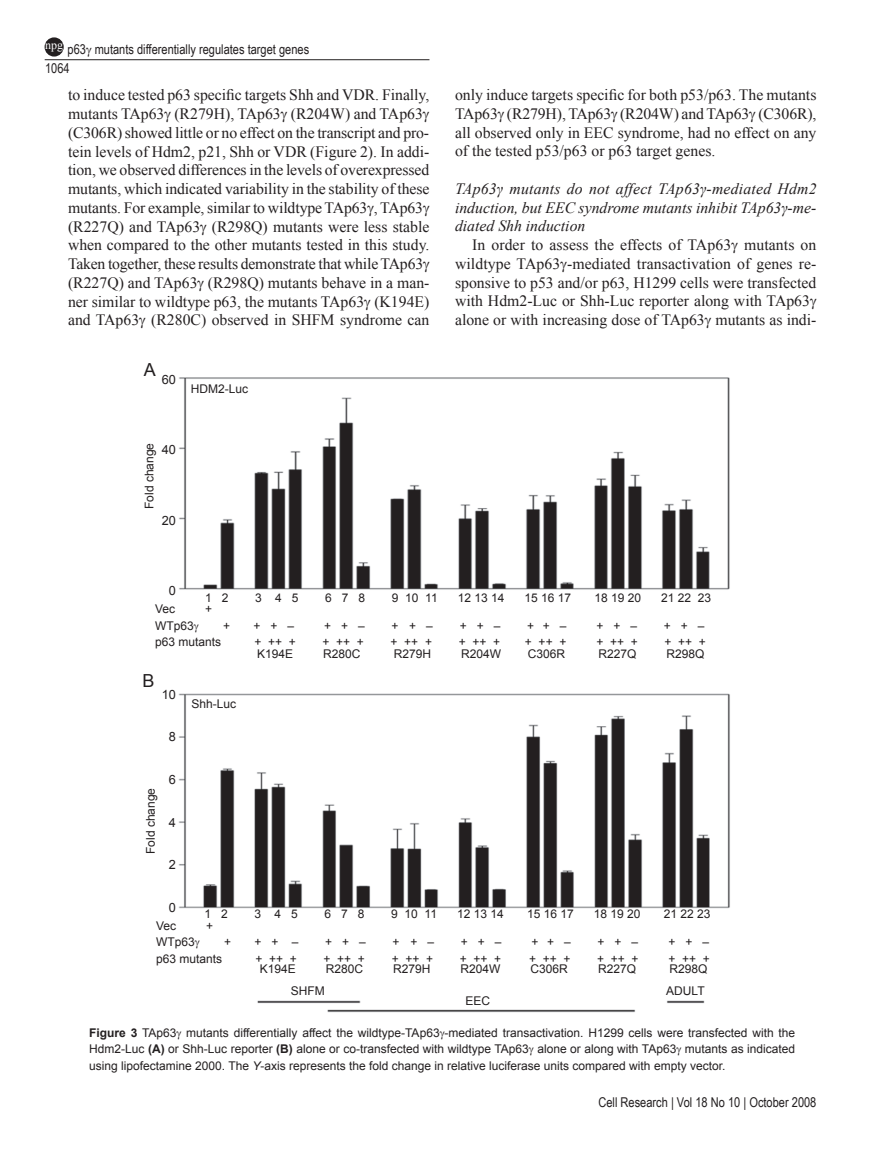
<style>
.page{position:relative;width:893px;height:1170px;background:#fff}
.page>*{position:absolute;margin:0;border:0;box-sizing:border-box;transform-origin:0 0}
.t1{font:18px "Arial MT2";color:#231f20}
.t2{font:15.75px/18.8px "Times New Roman PSMT2";color:#231f20;text-align:justify}
.t3{font:15.75px/18.8px "Times New Roman";color:#231f20}
.t4{font:italic 15.75px/18.8px "Times New Roman";color:#231f20}
.t5{font:15.75px "Times New Roman PS Italic MT2";color:#231f20}
.t6{font:13.5px/18.1px "Arial Narrow";color:#231f20}
.t7{font:12.75px "Arial MT2";color:#231f20}
.t8{font:12px "Arial MT2";color:#231f20}
.t9{font:12px "Arial";color:#231f20}
.t10{font:12px "Times New Roman PSMT2";color:#fff}
.s1{font-family:"Times New Roman PSMT2"}
.s2{font-family:"Times New Roman"}
.s3{font-weight:700}
.s4{font-family:"Arial MT2"}
.s5{font-family:"Arial";font-weight:700}
.s6{font-style:italic}
</style>
<div class="page">
<hr style="left:45px;top:59px;width:384px;height:1px;background:#231f20">
<div style="left:45px;top:38px;width:18px;height:18px;background:#231f20;border-radius:50%"></div>
<div style="left:45px;top:37px;width:19px;height:20px;border:2px solid #231f20;border-radius:50%"></div>
<img style="left:178px;top:377px;width:552px;height:636px">
<svg style="left:194px;top:624px;width:5px;height:8px"></svg>
<svg style="left:195px;top:940px;width:5px;height:8px"></svg>
<p class="t10" style="left:45px;top:37px;width:19px">npg</p>
<p class="t6" style="left:45px;top:40px;width:266px;text-indent:23px">p63 mutants differentially regulates target genes<br>1064</p>
<p class="t3" style="left:68px;top:85px;width:363px">to induce tested p63 specific targets Shh and VDR. Finally, <span class="s1">mutants TAp63</span> (R279H), TAp63 (R204W) and TAp63 (C306R) showed little or no effect on the transcript and pro&shy;tein levels of Hdm2, p21, Shh or VDR (Figure 2). In addi<span class="s1">-</span></p>
<p class="t2" style="left:68px;top:160px;width:363px">tion, we observed differences in the levels of overexpressed mutants, which indicated variability in the stability of these mutants. For example, similar to wildtype TAp63 , TAp63</p>
<p class="t3" style="left:68px;top:217px;width:363px">(R227Q) and TAp63 (R298Q) mutants were less stable</p>
<p class="t2" style="left:68px;top:235px;width:363px">when compared to the other mutants tested in this study.<br>Taken together, these results demonstrate that while TAp63</p>
<p class="t3" style="left:68px;top:273px;width:363px">(R227Q) and TAp63 (R298Q) mutants behave in a man<span class="s1">-</span></p>
<p class="t2" style="left:68px;top:292px;width:363px">ner similar to wildtype p63, the mutants TAp63 <span class="s2">(K194E)</span></p>
<p class="t3" style="left:68px;top:310px;width:363px"><span class="s1">and TAp63</span> (R280C) observed in SHFM syndrome can</p>
<p class="t1" style="left:144px;top:358px;width:14px">A</p>
<p class="t7" style="left:162px;top:370px;width:16px">60</p>
<p class="t8" style="left:191px;top:380px;width:59px">HDM2-Luc</p>
<p class="t8" style="left:141px;top:509px;width:68px;rotate:-90deg">Fold change</p>
<p class="t7" style="left:162px;top:441px;width:16px">40</p>
<p class="t7" style="left:162px;top:511px;width:16px">20</p>
<p class="t3" style="left:455px;top:85px;width:363px">only induce targets specific for both p53/p63. The mutants<br><span class="s1">TAp63</span> (R279H), TAp63 (R204W) and TAp63 (C306R),</p>
<p class="t2" style="left:455px;top:123px;width:363px">all observed only in EEC syndrome, had no effect on any of the tested p53/p63 or p63 target genes.</p>
<p class="t4" style="left:455px;top:179px;width:363px">TAp63γ mutants do not affect TAp63γ-mediated Hdm2 induction, but EEC syndrome mutants inhibit TAp63γ-me-</p>
<p class="t5" style="left:455px;top:215px;width:132px">diated Shh induction</p>
<p class="t2" style="left:455px;top:235px;width:363px;text-indent:17px">In order to assess the effects of TAp63 mutants on wildtype TAp63 -mediated transactivation of genes re&shy;sponsive to p53 and/or p63, H1299 cells were transfected</p>
<p class="t3" style="left:455px;top:291px;width:356px">with Hdm2-Luc or Shh-Luc reporter along with TAp63</p>
<p class="t2" style="left:455px;top:310px;width:363px">alone or with increasing dose of TAp63 mutants as indi-</p>
<p class="t7" style="left:169px;top:582px;width:9px">0</p>
<p class="t8" style="left:205px;top:589px;width:25px">1 2</p>
<p class="t8" style="left:255px;top:589px;width:45px">3 4 5</p>
<p class="t8" style="left:325px;top:589px;width:42px">6 7 8</p>
<p class="t8" style="left:392px;top:589px;width:47px">9 10 11</p>
<p class="t8" style="left:458px;top:589px;width:48px">12 13 14</p>
<p class="t8" style="left:524px;top:589px;width:48px">15 16 17</p>
<p class="t8" style="left:594px;top:589px;width:48px">18 19 20</p>
<p class="t8" style="left:661px;top:589px;width:52px">21 22 23</p>
<p class="t8" style="left:155px;top:601px;width:22px">Vec</p>
<p class="t8" style="left:205px;top:601px;width:9px">+</p>
<p class="t8" style="left:155px;top:617px;width:40px">WTp63</p>
<p class="t8" style="left:223px;top:617px;width:9px">+</p>
<p class="t8" style="left:253px;top:617px;width:42px">+ + –</p>
<p class="t8" style="left:324px;top:617px;width:42px">+ + –</p>
<p class="t8" style="left:392px;top:617px;width:43px">+ + –</p>
<p class="t8" style="left:460px;top:617px;width:42px">+ + –</p>
<p class="t8" style="left:527px;top:617px;width:41px">+ + –</p>
<p class="t8" style="left:597px;top:617px;width:42px">+ + –</p>
<p class="t8" style="left:664px;top:617px;width:42px">+ + –</p>
<p class="t8" style="left:155px;top:634px;width:68px">p63 mutants</p>
<p class="t8" style="left:254px;top:634px;width:43px">+ ++ +</p>
<p class="t8" style="left:323px;top:634px;width:43px">+ ++ +</p>
<p class="t8" style="left:391px;top:634px;width:43px">+ ++ +</p>
<p class="t8" style="left:459px;top:634px;width:43px">+ ++ +</p>
<p class="t8" style="left:525px;top:634px;width:43px">+ ++ +</p>
<p class="t8" style="left:596px;top:634px;width:43px">+ ++ +</p>
<p class="t8" style="left:664px;top:634px;width:43px">+ ++ +</p>
<p class="t8" style="left:257px;top:646px;width:38px">K194E</p>
<p class="t8" style="left:323px;top:646px;width:39px">R280C</p>
<p class="t8" style="left:394px;top:646px;width:39px">R279H</p>
<p class="t8" style="left:461px;top:646px;width:42px">R204W</p>
<p class="t8" style="left:528px;top:646px;width:39px">C306R</p>
<p class="t8" style="left:599px;top:646px;width:40px">R227Q</p>
<p class="t8" style="left:667px;top:646px;width:40px">R298Q</p>
<p class="t7" style="left:162px;top:685px;width:16px">10</p>
<p class="t7" style="left:169px;top:728px;width:9px">8</p>
<p class="t7" style="left:169px;top:771px;width:9px">6</p>
<p class="t7" style="left:169px;top:813px;width:9px">4</p>
<p class="t7" style="left:169px;top:856px;width:9px">2</p>
<p class="t7" style="left:169px;top:898px;width:9px">0</p>
<p class="t1" style="left:143px;top:668px;width:14px">B</p>
<p class="t8" style="left:192px;top:695px;width:46px">Shh-Luc</p>
<p class="t8" style="left:143px;top:853px;width:68px;rotate:-90deg">Fold change</p>
<p class="t8" style="left:204px;top:906px;width:25px">1 2</p>
<p class="t8" style="left:254px;top:906px;width:45px">3 4 5</p>
<p class="t8" style="left:325px;top:906px;width:42px">6 7 8</p>
<p class="t8" style="left:391px;top:906px;width:47px">9 10 11</p>
<p class="t8" style="left:457px;top:906px;width:48px">12 13 14</p>
<p class="t8" style="left:527px;top:906px;width:48px">15 16 17</p>
<p class="t8" style="left:594px;top:906px;width:48px">18 19 20</p>
<p class="t8" style="left:664px;top:906px;width:48px">21 22 23</p>
<p class="t8" style="left:156px;top:917px;width:22px">Vec</p>
<p class="t8" style="left:206px;top:917px;width:9px">+</p>
<p class="t8" style="left:156px;top:934px;width:40px">WTp63</p>
<p class="t8" style="left:224px;top:934px;width:9px">+</p>
<p class="t8" style="left:254px;top:934px;width:46px">+ + –</p>
<p class="t8" style="left:325px;top:934px;width:42px">+ + –</p>
<p class="t8" style="left:393px;top:934px;width:43px">+ + –</p>
<p class="t8" style="left:461px;top:934px;width:42px">+ + –</p>
<p class="t8" style="left:531px;top:934px;width:41px">+ + –</p>
<p class="t8" style="left:598px;top:934px;width:42px">+ + –</p>
<p class="t8" style="left:668px;top:934px;width:42px">+ + –</p>
<p class="t8" style="left:156px;top:950px;width:68px">p63 mutants</p>
<p class="t8" style="left:256px;top:950px;width:43px">+ ++ +</p>
<p class="t8" style="left:324px;top:950px;width:43px">+ ++ +</p>
<p class="t8" style="left:392px;top:950px;width:43px">+ ++ +</p>
<p class="t8" style="left:460px;top:950px;width:43px">+ ++ +</p>
<p class="t8" style="left:529px;top:950px;width:43px">+ ++ +</p>
<p class="t8" style="left:597px;top:950px;width:43px">+ ++ +</p>
<p class="t8" style="left:668px;top:950px;width:43px">+ ++ +</p>
<p class="t8" style="left:260px;top:960px;width:38px">K194E</p>
<p class="t8" style="left:326px;top:960px;width:39px">R280C</p>
<p class="t8" style="left:393px;top:960px;width:39px">R279H</p>
<p class="t8" style="left:461px;top:960px;width:42px">R204W</p>
<p class="t8" style="left:531px;top:960px;width:39px">C306R</p>
<p class="t8" style="left:598px;top:960px;width:40px">R227Q</p>
<p class="t8" style="left:669px;top:960px;width:40px">R298Q</p>
<p class="t8" style="left:291px;top:982px;width:35px">SHFM</p>
<p class="t8" style="left:465px;top:992px;width:26px">EEC</p>
<p class="t8" style="left:666px;top:982px;width:40px">ADULT</p>
<p class="t9" style="left:89px;top:1024px;width:707px"><span class="s3">Figure 3</span> <span class="s4">TAp63 mutants differentially affect the wildtype-TAp63</span> -mediated transactivation. H1299 cells were transfected with the</p>
<p class="t8" style="left:89px;top:1041px;width:707px">Hdm2-Luc <span class="s5">(A)</span> or Shh-Luc reporter <span class="s5">(B)</span> alone or co-transfected with wildtype TAp63 alone or along with TAp63 mutants as indicated</p>
<p class="t9" style="left:89px;top:1057px;width:638px">using lipofectamine 2000. The <span class="s6">Y</span>-axis represents the fold change in relative luciferase units compared with empty vector.</p>
<p class="t6" style="left:598px;top:1093px;width:220px">Cell Research | Vol 18 No 10 | October 2008</p>
</div>
